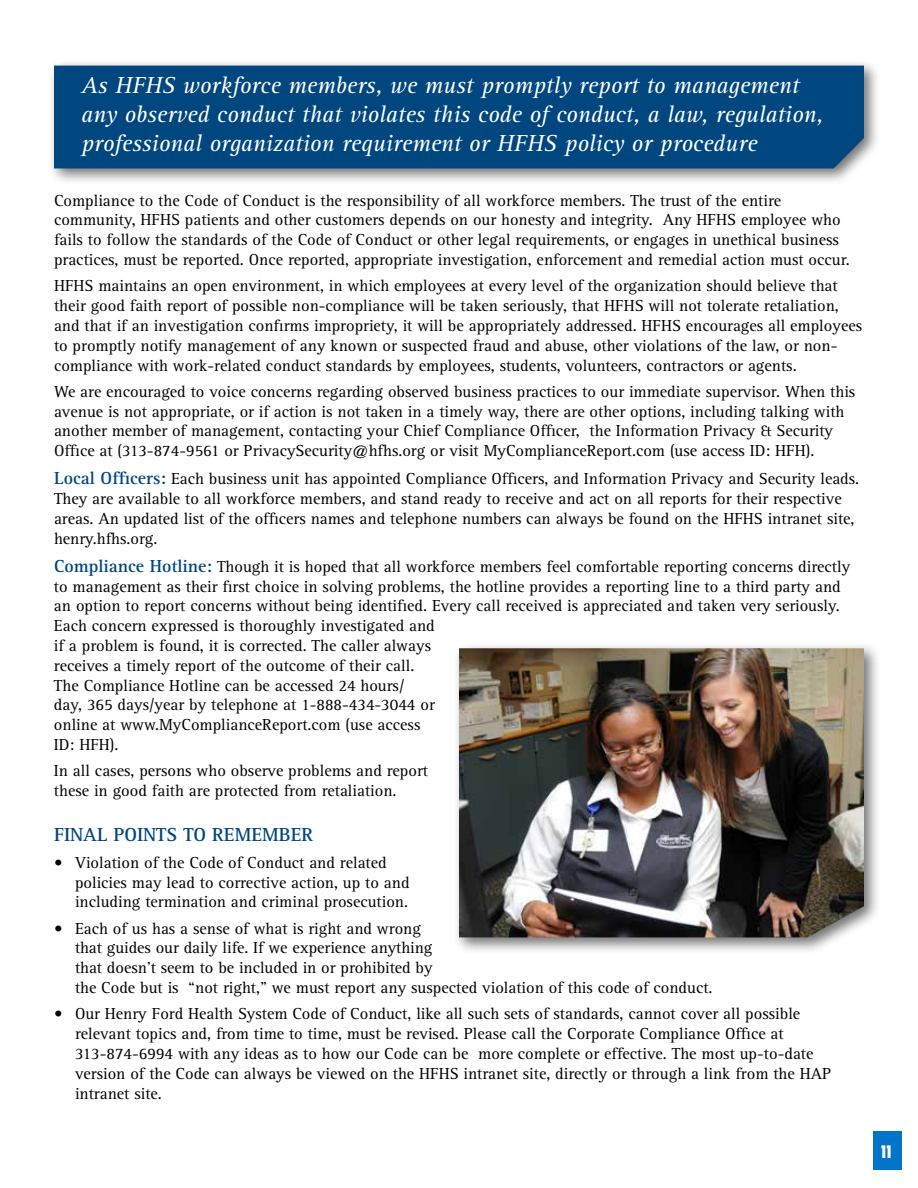
<style>
.page{position:relative;width:918px;height:1188px;background:#fff}
.page>*{position:absolute;margin:0;border:0;box-sizing:border-box;transform-origin:0 0}
.t1{font:italic 24px/28.8px "Rotis Serif";color:#fff}
.t2{font:700 19.5px "Rotis Serif";color:#00467f}
.t3{font:900 18px "Mission Gothic";color:#fff}
.t4{font:16.5px/19.8px "Rotis Serif";color:#000}
.s1{font-weight:700;font-size:18px;color:#00467f}
</style>
<div class="page">
<div style="left:48px;top:59px;width:833px;height:126px;background:#000;opacity:.55"></div>
<div style="left:54px;top:66px;width:810px;height:102px;background:#00467f"></div>
<div style="left:452px;top:642px;width:429px;height:312px;background:#000;opacity:.55"></div>
<img style="left:459px;top:648px;width:405px;height:289px">
<div style="left:874px;top:1131px;width:28px;height:38px;background:#0075c9"></div>
<h1 class="t1" style="left:81px;top:72px;width:744px">As HFHS workforce members, we must promptly report to management any observed conduct that violates this code of conduct, a law, regulation, professional organization requirement or HFHS policy or procedure</h1>
<p class="t4" style="left:54px;top:191px;width:797px">Compliance to the Code of Conduct is the responsibility of all workforce members. The trust of the entire community, HFHS patients and other customers depends on our honesty and integrity. Any HFHS employee who fails to follow the standards of the Code of Conduct or other legal requirements, or engages in unethical business practices, must be reported. Once reported, appropriate investigation, enforcement and remedial action must occur.</p>
<p class="t4" style="left:54px;top:277px;width:810px">HFHS maintains an open environment, in which employees at every level of the organization should believe that their good faith report of possible non-compliance will be taken seriously, that HFHS will not tolerate retaliation, and that if an investigation confirms impropriety, it will be appropriately addressed. HFHS encourages all employees to promptly notify management of any known or suspected fraud and abuse, other violations of the law, or non&shy;compliance with work-related conduct standards by employees, students, volunteers, contractors or agents.</p>
<p class="t4" style="left:54px;top:382px;width:803px">We are encouraged to voice concerns regarding observed business practices to our immediate supervisor. When this avenue is not appropriate, or if action is not taken in a timely way, there are other options, including talking with another member of management, contacting your Chief Compliance Officer, the Information Privacy &amp; Security Office at (313-874-9561 or PrivacySecurity@hfhs.org or visit MyComplianceReport.com (use access ID: HFH).</p>
<p class="t4" style="left:54px;top:469px;width:807px"><span class="s1">Local Officers:</span> Each business unit has appointed Compliance Officers, and Information Privacy and Security leads.<br>They are available to all workforce members, and stand ready to receive and act on all reports for their respective areas. An updated list of the officers names and telephone numbers can always be found on the HFHS intranet site, henry.hfhs.org.</p>
<p class="t4" style="left:54px;top:557px;width:798px"><span class="s1">Compliance Hotline:</span> Though it is hoped that all workforce members feel comfortable reporting concerns directly to management as their first choice in solving problems, the hotline provides a reporting line to a third party and an option to report concerns without being identified. Every call received is appreciated and taken very seriously.<br>Each concern expressed is thoroughly investigated and<br>if a problem is found, it is corrected. The caller always<br>receives a timely report of the outcome of their call.<br>The Compliance Hotline can be accessed 24 hours/<br>day, 365 days/year by telephone at 1-888-434-3044 or<br>online at www.MyComplianceReport.com (use access<br>ID: HFH).</p>
<p class="t4" style="left:54px;top:761px;width:376px">In all cases, persons who observe problems and report these in good faith are protected from retaliation.</p>
<p class="t2" style="left:54px;top:824px;width:261px">FINAL POINTS TO REMEMBER</p>
<p class="t4" style="left:75px;top:853px;width:336px;text-indent:-21px">• Violation of the Code of Conduct and related policies may lead to corrective action, up to and including termination and criminal prosecution.</p>
<p class="t4" style="left:75px;top:919px;width:639px;text-indent:-21px">• Each of us has a sense of what is right and wrong<br>that guides our daily life. If we experience anything<br>that doesn’t seem to be included in or prohibited by<br>the Code but is “not right,” we must report any suspected violation of this code of conduct.</p>
<p class="t4" style="left:75px;top:1004px;width:758px;text-indent:-21px">• Our Henry Ford Health System Code of Conduct, like all such sets of standards, cannot cover all possible relevant topics and, from time to time, must be revised. Please call the Corporate Compliance Office at 313-874-6994 with any ideas as to how our Code can be more complete or effective. The most up-to-date version of the Code can always be viewed on the HFHS intranet site, directly or through a link from the HAP intranet site.</p>
<p class="t3" style="left:881px;top:1140px;width:12px">11</p>
</div>
